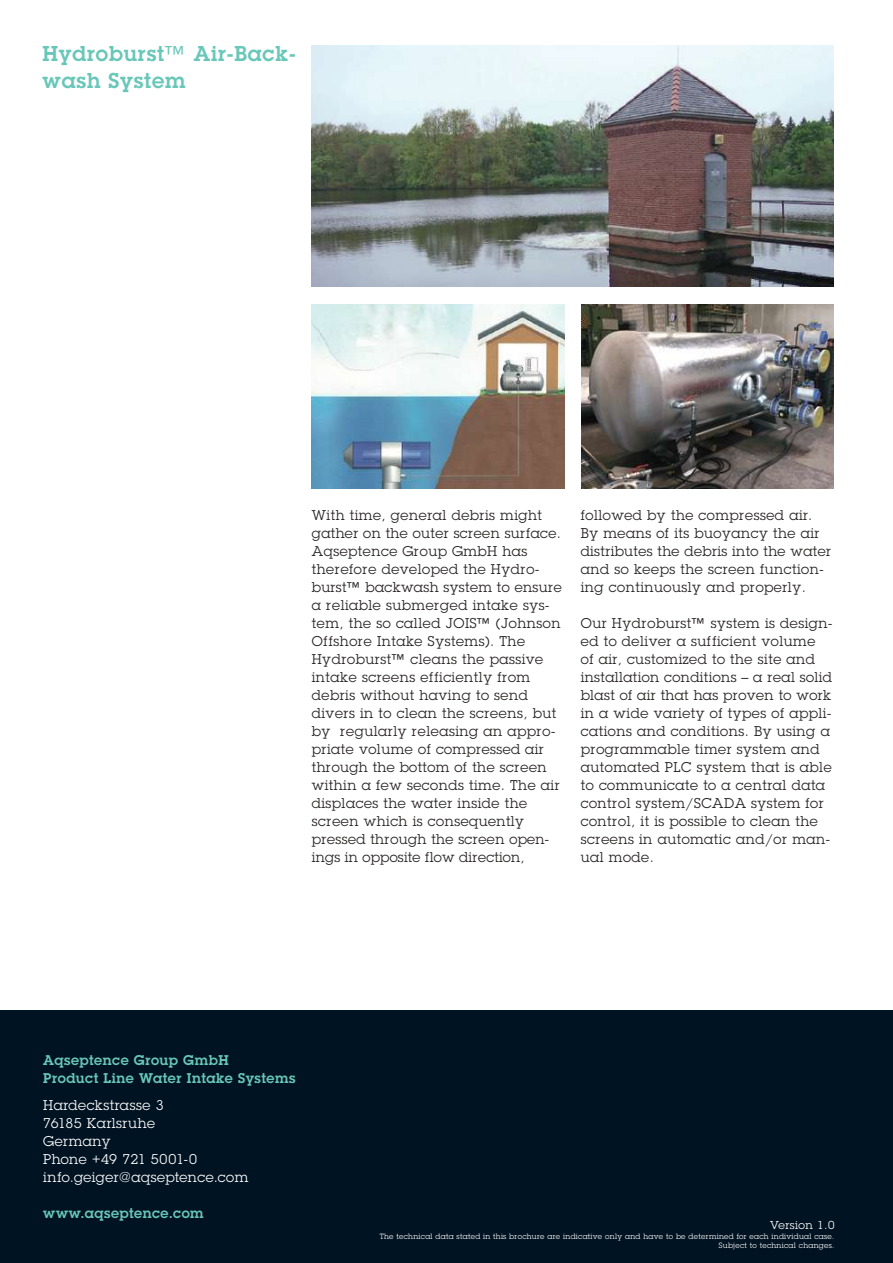
<style>
.page{position:relative;width:893px;height:1263px;background:#fff}
.page>*{position:absolute;margin:0;border:0;box-sizing:border-box;transform-origin:0 0}
.t1{font:600 21px/27px "Lubalin Graph Std";letter-spacing:.04em;color:#68c7b8}
.t2{font:13.8px/18px "Lubalin Graph Std";letter-spacing:.04em;color:#241f1f}
.t3{font:13.8px/18px "Lubalin Graph Std";letter-spacing:.03em;color:#fff}
.t4{font:600 13.8px/18px "Lubalin Graph Std";letter-spacing:.035em;color:#68c7b8}
.t5{font:11.25px "Lubalin Graph Std";letter-spacing:.04em;color:#fff}
.t6{font:7.5px/9.8px "Lubalin Graph Std";letter-spacing:.04em;color:#fff;text-align:right}
</style>
<div class="page">
<div style="left:0;top:1010px;width:893px;height:253px;background:#001322"></div>
<img style="left:312px;top:45px;width:521px;height:241px">
<img style="left:312px;top:304px;width:252px;height:185px">
<img style="left:581px;top:304px;width:252px;height:185px">
<h1 class="t1" style="left:43px;top:40px;width:255px">Hydroburst™ Air-Back&shy;wash System</h1>
<p class="t2" style="left:312px;top:506px;width:252px">With time, general debris might gather on the outer screen surface.<br>Aqseptence Group GmbH has therefore developed the Hydro&shy;burst™ backwash system to ensure a reliable submerged intake sys&shy;tem, the so called JOIS™ (Johnson<br>Offshore Intake Systems). The<br>Hydroburst™ cleans the passive intake screens efficiently from debris without having to send divers in to clean the screens, but by regularly releasing an appro&shy;priate volume of compressed air through the bottom of the screen within a few seconds time. The air displaces the water inside the screen which is consequently pressed through the screen open&shy;ings in opposite flow direction,</p>
<p class="t2" style="left:581px;top:506px;width:252px">followed by the compressed air.<br>By means of its buoyancy the air distributes the debris into the water and so keeps the screen function&shy;ing continuously and properly.</p>
<p class="t2" style="left:581px;top:614px;width:253px">Our Hydroburst™ system is design&shy;ed to deliver a sufficient volume<br>of air, customized to the site and installation conditions – a real solid blast of air that has proven to work in a wide variety of types of appli&shy;cations and conditions. By using a programmable timer system and automated PLC system that is able to communicate to a central data control system/SCADA system for control, it is possible to clean the screens in automatic and/or man&shy;ual mode.</p>
<p class="t4" style="left:43px;top:1051px;width:254px">Aqseptence Group GmbH<br>Product Line Water Intake Systems</p>
<p class="t3" style="left:43px;top:1096px;width:206px">Hardeckstrasse 3<br>76185 Karlsruhe<br>Germany<br>Phone +49 721 5001-0 info.geiger@aqseptence.com</p>
<p class="t4" style="left:43px;top:1204px;width:162px">www.aqseptence.com</p>
<p class="t5" style="left:770px;top:1217px;width:66px">Version 1.0</p>
<p class="t6" style="left:380px;top:1231px;width:456px">The technical data stated in this brochure are indicative only and have to be determined for each individual case.<br>Subject to technical changes.</p>
</div>
